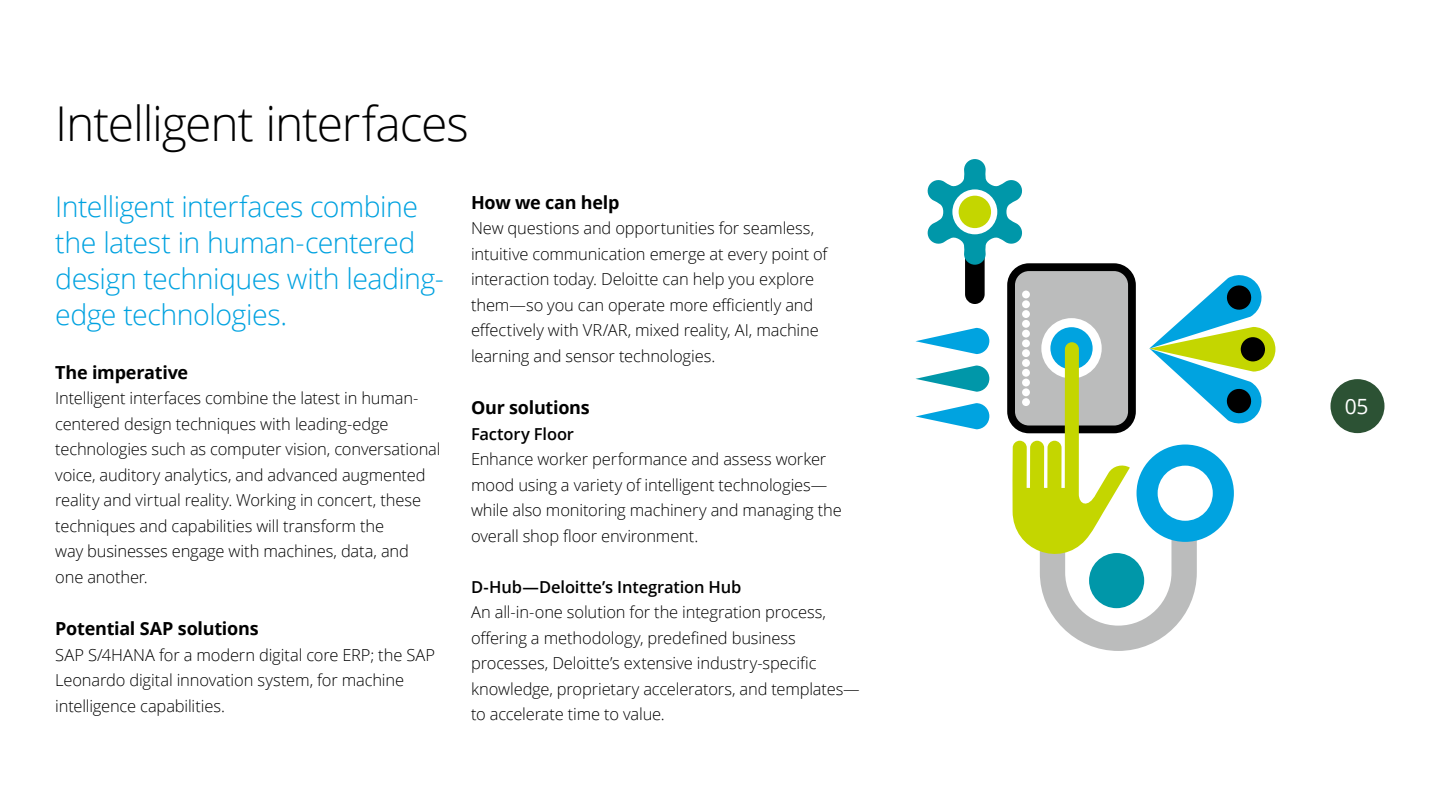
<style>
.page{position:relative;width:1440px;height:810px;background:#fff}
.page>*{position:absolute;margin:0;border:0;box-sizing:border-box;transform-origin:0 0}
.t1{font:300 48px "Open Sans";letter-spacing:-.025em;color:#000}
.t2{font:300 28.5px/36px "Open Sans";letter-spacing:-.02em;color:#00a2e0}
.t3{font:21px "Open Sans";color:#fff}
.t4{font:700 18px "Open Sans";letter-spacing:-.015em;color:#000}
.t5{font:300 16.5px/25.5px "Open Sans";letter-spacing:-.01em;color:#000}
.t6{font:600 16.5px "Open Sans";letter-spacing:-.01em;color:#000}
</style>
<div class="page">
<svg style="left:915px;top:159px;width:360px;height:492px"></svg>
<div style="left:1330px;top:379px;width:54px;height:54px;background:#2c5234;border-radius:50%"></div>
<h1 class="t1" style="left:55px;top:91px;width:415px">Intelligent interfaces</h1>
<h2 class="t2" style="left:55px;top:188px;width:390px">Intelligent interfaces combine the latest in human-centered design techniques with leading&shy;edge technologies.</h2>
<p class="t4" style="left:55px;top:360px;width:134px">The imperative</p>
<p class="t5" style="left:55px;top:385px;width:387px">Intelligent interfaces combine the latest in human&shy;centered design techniques with leading-edge technologies such as computer vision, conversational voice, auditory analytics, and advanced augmented reality and virtual reality. Working in concert, these techniques and capabilities will transform the<br>way businesses engage with machines, data, and one another.</p>
<p class="t4" style="left:55px;top:616px;width:205px">Potential SAP solutions</p>
<p class="t5" style="left:55px;top:642px;width:381px">SAP S/4HANA for a modern digital core ERP; the SAP<br>Leonardo digital innovation system, for machine intelligence capabilities.</p>
<p class="t4" style="left:471px;top:190px;width:150px">How we can help</p>
<p class="t5" style="left:471px;top:215px;width:358px">New questions and opportunities for seamless, intuitive communication emerge at every point of interaction today. Deloitte can help you explore them—so you can operate more efficiently and effectively with VR/AR, mixed reality, AI, machine learning and sensor technologies.</p>
<p class="t4" style="left:471px;top:395px;width:120px">Our solutions</p>
<p class="t6" style="left:471px;top:422px;width:105px">Factory Floor</p>
<p class="t5" style="left:471px;top:446px;width:372px">Enhance worker performance and assess worker mood using a variety of intelligent technologies— while also monitoring machinery and managing the overall shop floor environment.</p>
<p class="t6" style="left:471px;top:575px;width:272px">D-Hub—Deloitte’s Integration Hub</p>
<p class="t5" style="left:471px;top:599px;width:390px">An all-in-one solution for the integration process, offering a methodology, predefined business processes, Deloitte’s extensive industry-specific knowledge, proprietary accelerators, and templates— to accelerate time to value.</p>
<p class="t3" style="left:1345px;top:392px;width:25px">05</p>
</div>
